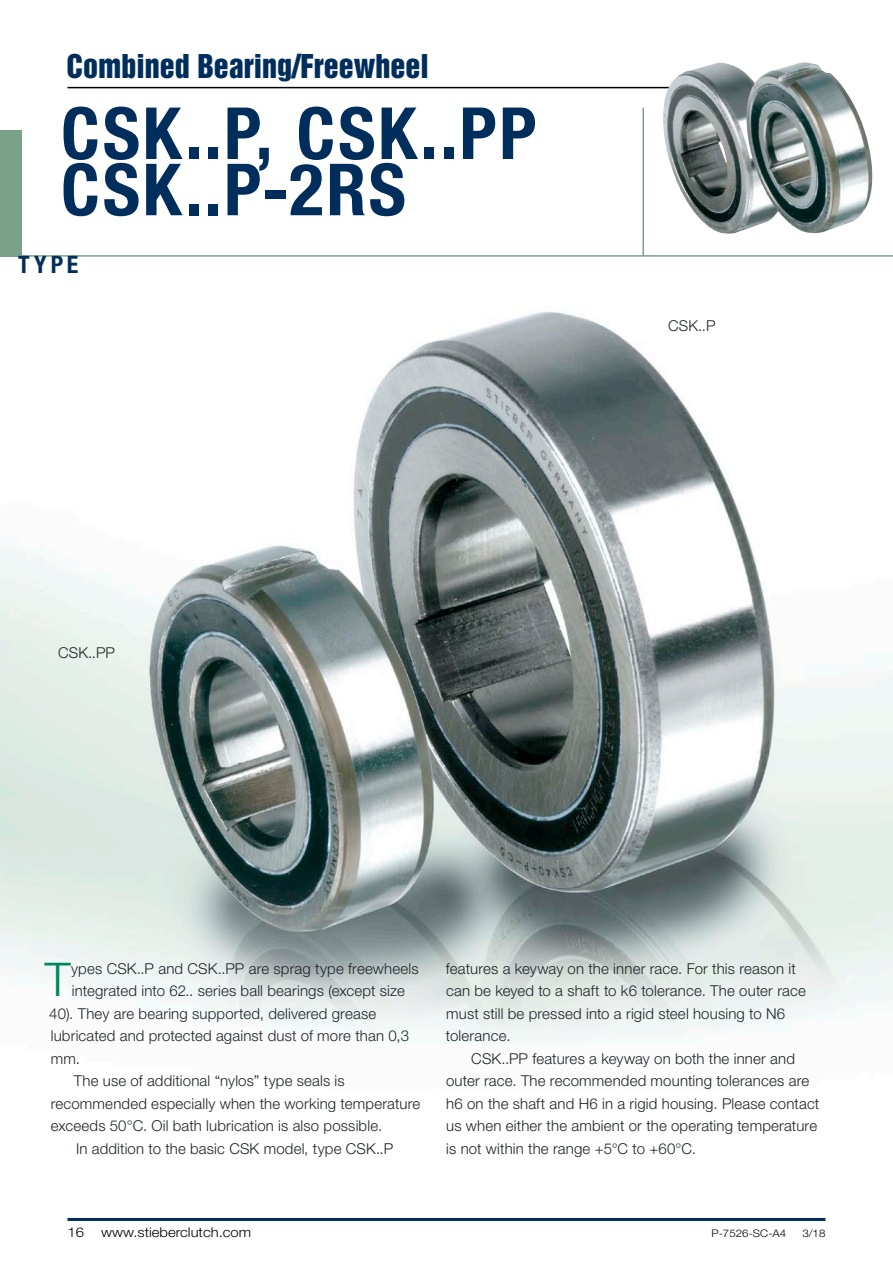
<style>
.page{position:relative;width:893px;height:1263px;background:#fff}
.page>*{position:absolute;margin:0;border:0;box-sizing:border-box;transform-origin:0 0}
.Headline_Big{font:700 condensed 72px/56.2px "Helvetica Neue LT Std";letter-spacing:.035em;color:#002e5c}
.Fließtext_Initial{font:300 46.5px "Helvetica Neue LT Std";color:#008759}
.t1{font:30px "Helvetica Inserat LT Std";color:#002e5c}
.Headline_Blau{font:700 condensed 24px "Helvetica Neue LT Std";color:#002e5c}
.Fließtext_Schwarz_Ei{font:300 15px/22.5px "Helvetica Neue LT Std";letter-spacing:.01em;color:#1f2427}
.Fließtext_Initial-2{font:300 15px "Helvetica Neue LT Std";letter-spacing:.01em;color:#1f2427}
.Fließtext_Schwarz{font:300 15px "Helvetica Neue LT Std";letter-spacing:.01em;color:#1f2427}
.t2{font:300 13.5px "Helvetica Neue LT Std";color:#000;scale:1.1 1}
.t3{font:300 10.5px "Helvetica Neue LT Std";color:#000;scale:1.1 1}
</style>
<div class="page">
<hr style="left:68px;top:87px;width:756px;height:1px;background:#000">
<hr style="left:0;top:255px;width:893px;height:2px;background:#7ca18a">
<div style="left:0;top:130px;width:21px;height:126px;background:#7ca18a"></div>
<img style="left:0;top:311px;width:892px;height:730px">
<img style="left:656px;top:63px;width:83px;height:171px">
<img style="left:739px;top:62px;width:134px;height:171px">
<hr style="left:68px;top:1218px;width:757px;height:3px;background:#002e5c">
<hr style="left:642px;top:108px;width:2px;height:148px;background:#7ca18a">
<p class="t1" style="left:67px;top:48px;width:364px">Combined Bearing/Freewheel</p>
<p class="Headline_Big" style="left:61px;top:104px;width:477px">CSK..P, CSK..PP<br>CSK..P-2RS</p>
<p class="Headline_Blau" style="left:18px;top:250px;width:62px">TYPE</p>
<p class="Fließtext_Schwarz" style="left:668px;top:317px;width:49px">CSK..P</p>
<p class="Fließtext_Schwarz" style="left:58px;top:644px;width:58px">CSK..PP</p>
<p class="Fließtext_Initial" style="left:45px;top:951px;width:27px">T</p>
<p class="Fließtext_Initial-2" style="left:71px;top:959px;width:349px">ypes CSK..P and CSK..PP are sprag type freewheels</p>
<p class="Fließtext_Initial-2" style="left:72px;top:982px;width:334px">integrated into 62.. series ball bearings (except size</p>
<p class="Fließtext_Initial-2" style="left:49px;top:1004px;width:328px">40). They are bearing supported, delivered grease</p>
<p class="Fließtext_Initial-2" style="left:51px;top:1027px;width:360px">lubricated and protected against dust of more than 0,3</p>
<p class="Fließtext_Initial-2" style="left:51px;top:1049px;width:31px">mm.</p>
<p class="Fließtext_Schwarz_Ei" style="left:51px;top:1069px;width:371px;text-indent:23px">The use of additional “nylos” type seals is recommended especially when the working temperature exceeds 50°C. Oil bath lubrication is also possible.</p>
<p class="Fließtext_Schwarz_Ei" style="left:76px;top:1137px;width:319px">In addition to the basic CSK model, type CSK..P</p>
<p class="Fließtext_Schwarz_Ei" style="left:446px;top:957px;width:361px">features a keyway on the inner race. For this reason it can be keyed to a shaft to k6 tolerance. The outer race must still be pressed into a rigid steel housing to N6 tolerance.</p>
<p class="Fließtext_Schwarz_Ei" style="left:446px;top:1047px;width:375px;text-indent:25px">CSK..PP features a keyway on both the inner and outer race. The recommended mounting tolerances are h6 on the shaft and H6 in a rigid housing. Please contact us when either the ambient or the operating temperature is not within the range +5°C to +60°C.</p>
<p class="t2" style="left:68px;top:1223px;width:17px">16</p>
<p class="t2" style="left:101px;top:1223px;width:138px">www.stieberclutch.com</p>
<p class="t3" style="left:711px;top:1226px;width:70px">P-7526-SC-A4</p>
<p class="t3" style="left:802px;top:1226px;width:23px">3/18</p>
</div>
